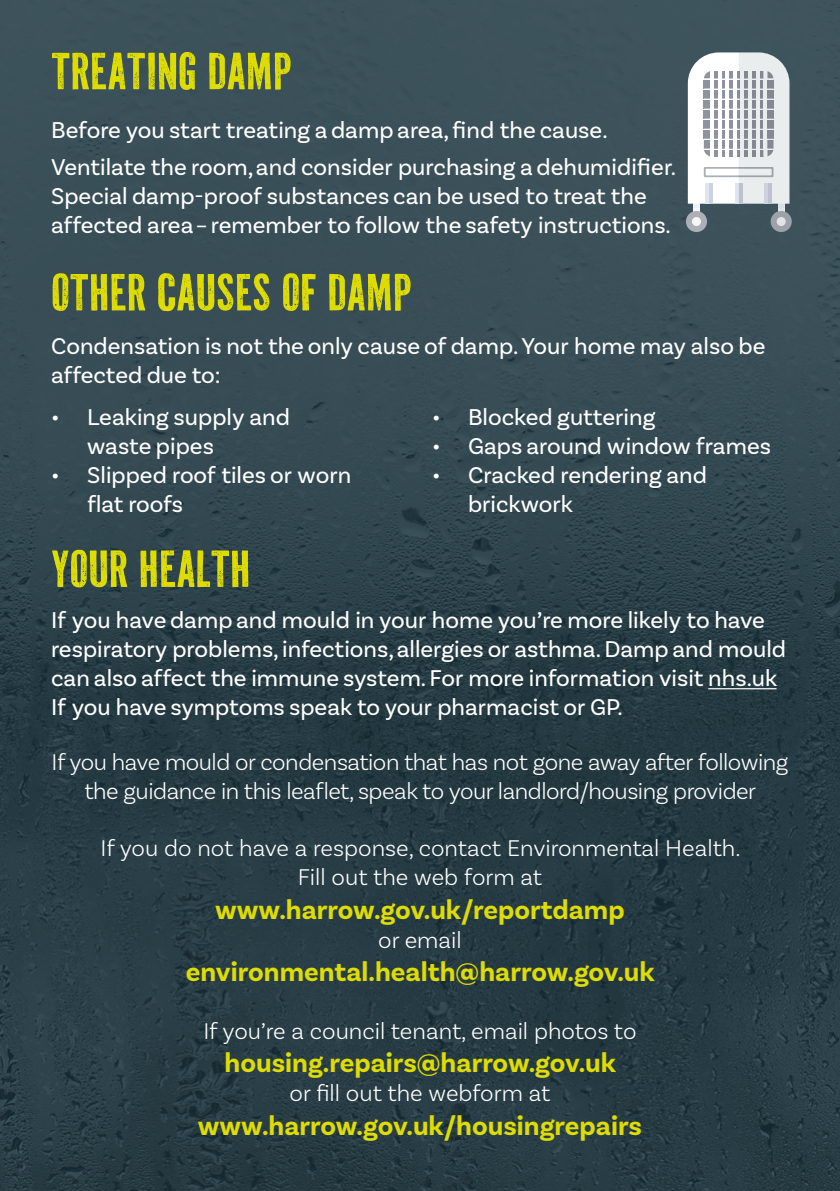
<style>
.page{position:relative;width:840px;height:1191px;background:#fff}
.page>*{position:absolute;margin:0;border:0;box-sizing:border-box;transform-origin:0 0}
.t1{font:50px "PF Fuel Grime";color:#dedc00}
.t2{font:700 28px "Basic Sans";color:#dedc00}
.t3{font:24px/28.8px "Basic Sans";color:#fff}
.t4{font:300 24px/28.8px "Basic Sans";letter-spacing:-.02em;color:#fff;text-align:center}
.t5{font:300 24px "Basic Sans";color:#fff}
</style>
<div class="page">
<img style="left:0;top:0;width:839px;height:1191px">
<svg style="left:685px;top:211px;width:21px;height:21px"></svg>
<svg style="left:687px;top:52px;width:104px;height:180px"></svg>
<hr style="left:707px;top:688px;width:69px;height:1px;background:#fff">
<h1 class="t1" style="left:51px;top:42px;width:242px">TREATING DAMP</h1>
<p class="t3" style="left:51px;top:115px;width:557px">Before you start treating a damp area, find the cause.</p>
<p class="t3" style="left:51px;top:152px;width:626px">Ventilate the room, and consider purchasing a dehumidifier.</p>
<p class="t3" style="left:51px;top:181px;width:621px">Special damp-proof substances can be used to treat the affected area – remember to follow the safety instructions.</p>
<h2 class="t1" style="left:51px;top:263px;width:362px">OTHER CAUSES OF DAMP</h2>
<p class="t3" style="left:51px;top:331px;width:715px">Condensation is not the only cause of damp. Your home may also be affected due to:</p>
<p class="t3" style="left:87px;top:402px;width:204px;text-indent:-36px">• Leaking supply and waste pipes</p>
<p class="t3" style="left:87px;top:460px;width:265px;text-indent:-36px">• Slipped roof tiles or worn flat roofs</p>
<p class="t3" style="left:432px;top:402px;width:225px">• Blocked guttering</p>
<p class="t3" style="left:432px;top:431px;width:340px">• Gaps around window frames</p>
<p class="t3" style="left:468px;top:460px;width:240px;text-indent:-36px">• Cracked rendering and brickwork</p>
<h3 class="t1" style="left:51px;top:540px;width:200px">YOUR HEALTH</h3>
<p class="t3" style="left:51px;top:605px;width:736px">If you have damp and mould in your home you’re more likely to have respiratory problems, infections, allergies or asthma. Damp and mould can also affect the immune system. For more information visit nhs.uk</p>
<p class="t3" style="left:51px;top:692px;width:573px">If you have symptoms speak to your pharmacist or GP.</p>
<p class="t4" style="left:52px;top:747px;width:737px">If you have mould or condensation that has not gone away after following the guidance in this leaflet, speak to your landlord/housing provider</p>
<p class="t5" style="left:100px;top:834px;width:641px">If you do not have a response, contact Environmental Health.</p>
<p class="t5" style="left:297px;top:863px;width:246px">Fill out the web form at</p>
<p class="t2" style="left:215px;top:892px;width:410px">www.harrow.gov.uk/reportdamp</p>
<p class="t4" style="left:378px;top:925px;width:85px">or email</p>
<p class="t2" style="left:186px;top:955px;width:470px">environmental.health@harrow.gov.uk</p>
<p class="t5" style="left:203px;top:1016px;width:434px">If you’re a council tenant, email photos to</p>
<p class="t2" style="left:224px;top:1046px;width:392px">housing.repairs@harrow.gov.uk</p>
<p class="t5" style="left:289px;top:1079px;width:262px">or fill out the webform at</p>
<p class="t2" style="left:198px;top:1108px;width:445px">www.harrow.gov.uk/housingrepairs</p>
</div>
